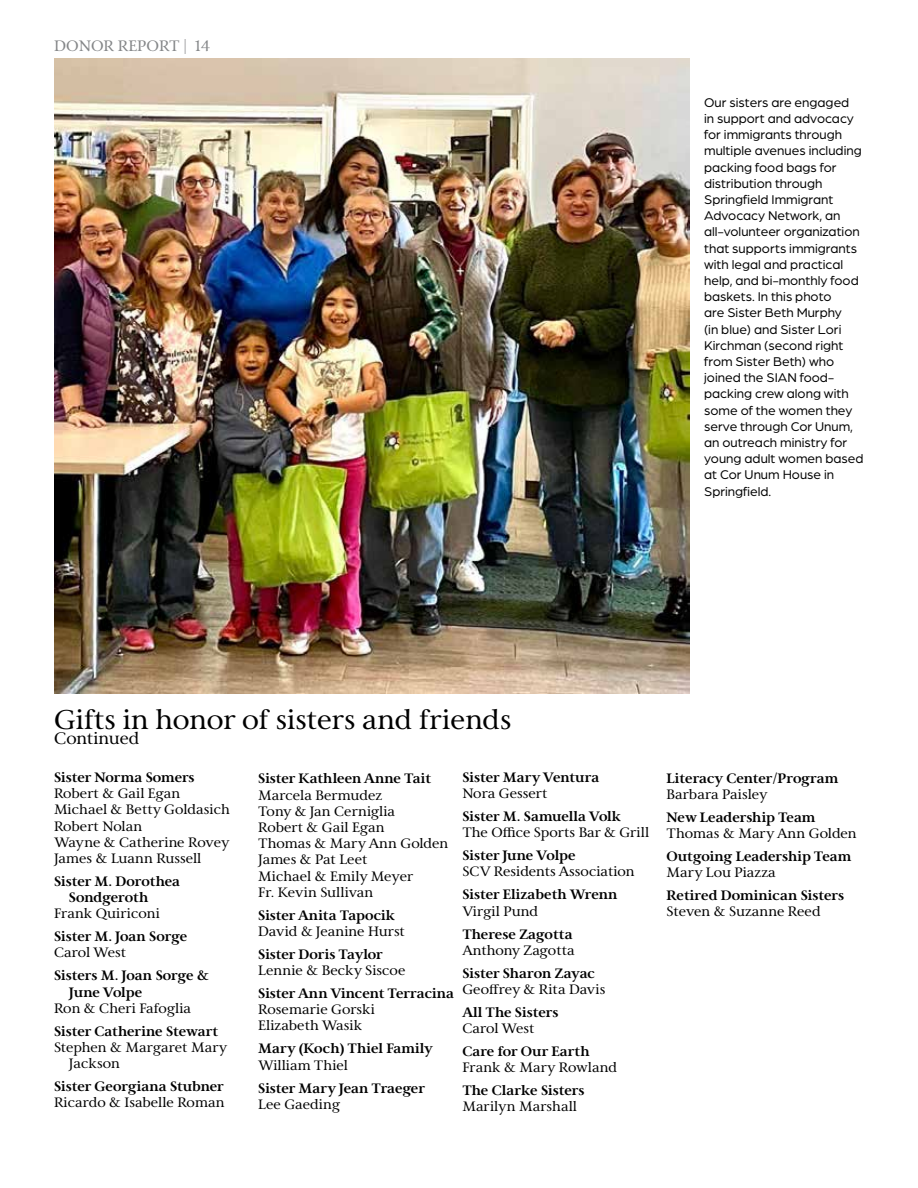
<style>
.page{position:relative;width:918px;height:1188px;background:#fff}
.page>*{position:absolute;margin:0;border:0;box-sizing:border-box;transform-origin:0 0}
.t1{font:27px "Carrig Basic";color:#000}
.t2{font:16.5px "Carrig Basic";color:#000}
.t3{font:15px "Carrig Basic";letter-spacing:-.005em;color:#848688}
.t4{font:13.5px/16.2px "Carrig Basic";color:#000}
.t5{font:13.5px/16.2px "Arboria";color:#000}
.t6{font:700 13.5px/16.2px "Carrig Basic";color:#000}
</style>
<div class="page">
<img style="left:54px;top:58px;width:635px;height:635px">
<p class="t3" style="left:54px;top:38px;width:158px">DONOR REPORT | 14</p>
<p class="t5" style="left:704px;top:94px;width:161px">Our sisters are engaged<br>in support and advocacy for immigrants through multiple avenues including packing food bags for distribution through<br>Springfield Immigrant<br>Advocacy Network, an all-volunteer organization that supports immigrants with legal and practical help, and bi-monthly food baskets. In this photo<br>are Sister Beth Murphy<br>(in blue) and Sister Lori<br>Kirchman (second right from Sister Beth) who joined the SIAN food&shy;packing crew along with some of the women they serve through Cor Unum, an outreach ministry for young adult women based at Cor Unum House in<br>Springfield.</p>
<h1 class="t1" style="left:54px;top:704px;width:459px">Gifts in honor of sisters and friends</h1>
<p class="t2" style="left:54px;top:729px;width:87px">Continued</p>
<p class="t6" style="left:54px;top:769px;width:142px">Sister Norma Somers</p>
<p class="t4" style="left:54px;top:786px;width:178px">Robert &amp; Gail Egan<br>Michael &amp; Betty Goldasich<br>Robert Nolan<br>Wayne &amp; Catherine Rovey<br>James &amp; Luann Russell</p>
<p class="t6" style="left:69px;top:873px;width:113px;text-indent:-15px">Sister M. Dorothea<br>Sondgeroth</p>
<p class="t4" style="left:54px;top:906px;width:107px">Frank Quiriconi</p>
<p class="t6" style="left:54px;top:929px;width:135px">Sister M. Joan Sorge</p>
<p class="t4" style="left:54px;top:945px;width:74px">Carol West</p>
<p class="t6" style="left:69px;top:968px;width:142px;text-indent:-15px">Sisters M. Joan Sorge &amp;<br>June Volpe</p>
<p class="t4" style="left:54px;top:1000px;width:139px">Ron &amp; Cheri Fafoglia</p>
<p class="t6" style="left:54px;top:1023px;width:166px">Sister Catherine Stewart</p>
<p class="t4" style="left:69px;top:1040px;width:160px;text-indent:-15px">Stephen &amp; Margaret Mary<br>Jackson</p>
<p class="t6" style="left:54px;top:1079px;width:172px">Sister Georgiana Stubner</p>
<p class="t4" style="left:54px;top:1095px;width:172px">Ricardo &amp; Isabelle Roman</p>
<p class="t6" style="left:462px;top:769px;width:138px">Sister Mary Ventura</p>
<p class="t4" style="left:462px;top:786px;width:87px">Nora Gessert</p>
<p class="t6" style="left:462px;top:809px;width:160px">Sister M. Samuella Volk</p>
<p class="t4" style="left:462px;top:825px;width:188px">The Office Sports Bar &amp; Grill</p>
<p class="t6" style="left:462px;top:848px;width:115px">Sister June Volpe</p>
<p class="t4" style="left:462px;top:864px;width:174px">SCV Residents Association</p>
<p class="t6" style="left:462px;top:887px;width:157px">Sister Elizabeth Wrenn</p>
<p class="t4" style="left:462px;top:903px;width:77px">Virgil Pund</p>
<p class="t6" style="left:462px;top:926px;width:112px">Therese Zagotta</p>
<p class="t4" style="left:462px;top:942px;width:114px">Anthony Zagotta</p>
<p class="t6" style="left:462px;top:965px;width:134px">Sister Sharon Zayac</p>
<p class="t4" style="left:462px;top:982px;width:145px">Geoffrey &amp; Rita Davis</p>
<p class="t6" style="left:462px;top:1004px;width:98px">All The Sisters</p>
<p class="t4" style="left:462px;top:1021px;width:74px">Carol West</p>
<p class="t6" style="left:462px;top:1044px;width:129px">Care for Our Earth</p>
<p class="t4" style="left:462px;top:1060px;width:156px">Frank &amp; Mary Rowland</p>
<p class="t6" style="left:462px;top:1083px;width:124px">The Clarke Sisters</p>
<p class="t4" style="left:462px;top:1099px;width:116px">Marilyn Marshall</p>
<p class="t6" style="left:258px;top:771px;width:175px">Sister Kathleen Anne Tait</p>
<p class="t4" style="left:258px;top:787px;width:192px">Marcela Bermudez<br>Tony &amp; Jan Cerniglia<br>Robert &amp; Gail Egan<br>Thomas &amp; Mary Ann Golden<br>James &amp; Pat Leet<br>Michael &amp; Emily Meyer<br>Fr. Kevin Sullivan</p>
<p class="t6" style="left:258px;top:907px;width:139px">Sister Anita Tapocik</p>
<p class="t4" style="left:258px;top:924px;width:148px">David &amp; Jeanine Hurst</p>
<p class="t6" style="left:258px;top:946px;width:126px">Sister Doris Taylor</p>
<p class="t4" style="left:258px;top:963px;width:149px">Lennie &amp; Becky Siscoe</p>
<p class="t6" style="left:258px;top:986px;width:197px">Sister Ann Vincent Terracina</p>
<p class="t4" style="left:258px;top:1002px;width:118px">Rosemarie Gorski<br>Elizabeth Wasik</p>
<p class="t6" style="left:258px;top:1041px;width:176px">Mary (Koch) Thiel Family</p>
<p class="t4" style="left:258px;top:1057px;width:91px">William Thiel</p>
<p class="t6" style="left:258px;top:1080px;width:168px">Sister Mary Jean Traeger</p>
<p class="t4" style="left:258px;top:1096px;width:84px">Lee Gaeding</p>
<p class="t6" style="left:667px;top:770px;width:173px">Literacy Center/Program</p>
<p class="t4" style="left:667px;top:786px;width:103px">Barbara Paisley</p>
<p class="t6" style="left:667px;top:809px;width:151px">New Leadership Team</p>
<p class="t4" style="left:667px;top:826px;width:192px">Thomas &amp; Mary Ann Golden</p>
<p class="t6" style="left:667px;top:848px;width:186px">Outgoing Leadership Team</p>
<p class="t4" style="left:667px;top:865px;width:111px">Mary Lou Piazza</p>
<p class="t6" style="left:667px;top:888px;width:179px">Retired Dominican Sisters</p>
<p class="t4" style="left:667px;top:904px;width:156px">Steven &amp; Suzanne Reed</p>
</div>
